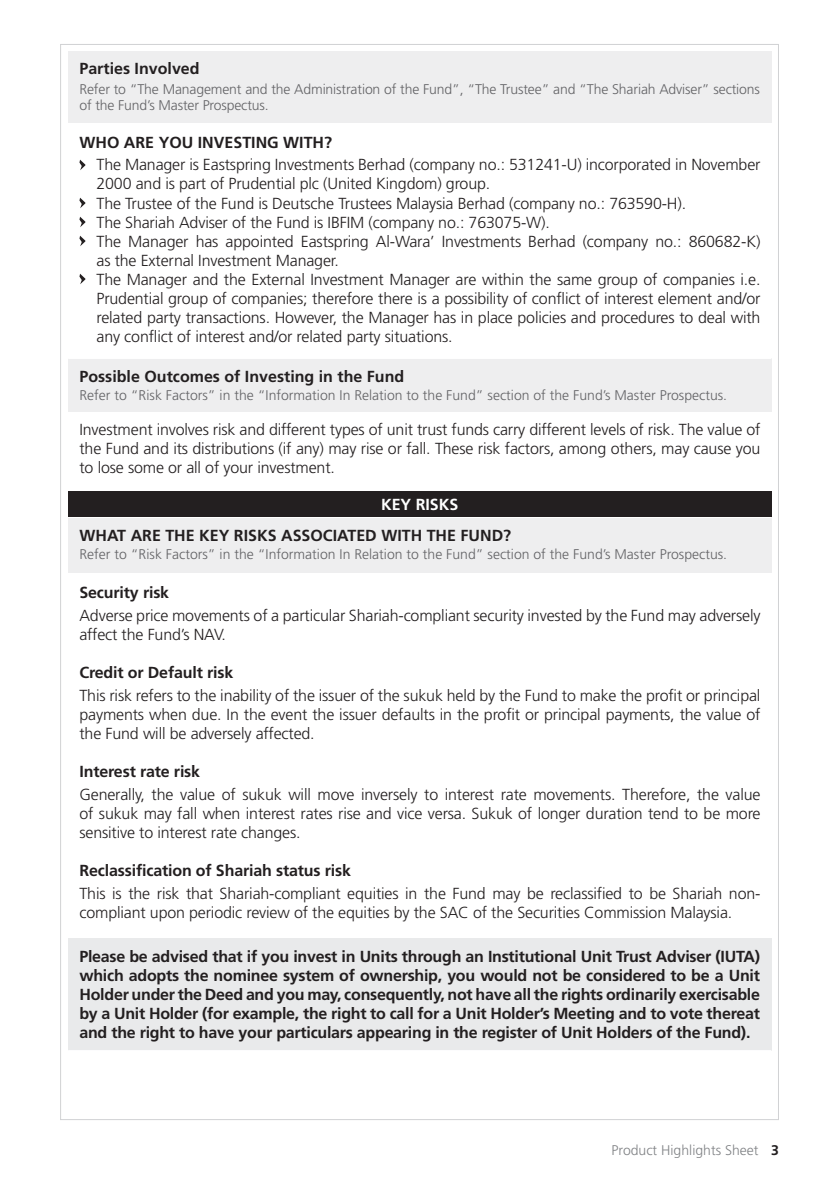
<style>
.page{position:relative;width:840px;height:1191px;background:#fff}
.page>*{position:absolute;margin:0;border:0;box-sizing:border-box;transform-origin:0 0}
.t1{font:300 16px/19px "Frutiger";letter-spacing:-.01em;color:#231f20;text-align:justify}
.t2{font:700 16px/19px "Frutiger";letter-spacing:-.01em;color:#231f20;text-align:justify}
.t3{font:700 16px "Frutiger";color:#fff}
.t4{font:300 14px/16px "Frutiger";color:#636366}
.t5{font:300 14px "Frutiger";color:#808285}
.s1{font-weight:700;color:#231f20}
</style>
<div class="page">
<div style="left:68px;top:51px;width:703px;height:72px;background:#eeeeef"></div>
<svg style="left:79px;top:159px;width:6px;height:11px"></svg>
<svg style="left:79px;top:197px;width:6px;height:11px"></svg>
<svg style="left:79px;top:216px;width:6px;height:11px"></svg>
<svg style="left:79px;top:235px;width:6px;height:11px"></svg>
<svg style="left:79px;top:273px;width:6px;height:11px"></svg>
<div style="left:68px;top:358px;width:703px;height:54px;background:#eeeeef"></div>
<hr style="left:68px;top:358px;width:703px;height:1px;background:#fff">
<div style="left:68px;top:491px;width:703px;height:26px;background:#231f20"></div>
<div style="left:68px;top:517px;width:703px;height:56px;background:#eeeeef"></div>
<hr style="left:68px;top:517px;width:703px;height:1px;background:#fff">
<div style="left:68px;top:938px;width:703px;height:112px;background:#e9eaeb"></div>
<p class="t2" style="left:79px;top:59px;width:122px">Parties Involved</p>
<p class="t4" style="left:79px;top:81px;width:681px">Refer to “The Management and the Administration of the Fund”, “The Trustee” and “The Shariah Adviser” sections of the Fund’s Master Prospectus.</p>
<p class="t2" style="left:79px;top:133px;width:254px">WHO ARE YOU INVESTING WITH?</p>
<p class="t1" style="left:85px;top:155px;width:676px">The Manager is Eastspring Investments Berhad (company no.: 531241-U) incorporated in November</p>
<p class="t1" style="left:96px;top:174px;width:395px">2000 and is part of Prudential plc (United Kingdom) group.</p>
<p class="t1" style="left:85px;top:193px;width:602px">The Trustee of the Fund is Deutsche Trustees Malaysia Berhad (company no.: 763590-H).</p>
<p class="t1" style="left:85px;top:212px;width:466px">The Shariah Adviser of the Fund is IBFIM (company no.: 763075-W).</p>
<p class="t1" style="left:85px;top:231px;width:676px">The Manager has appointed Eastspring Al-Wara’ Investments Berhad (company no.: 860682-K)</p>
<p class="t1" style="left:96px;top:250px;width:244px">as the External Investment Manager.</p>
<p class="t1" style="left:85px;top:269px;width:676px">The Manager and the External Investment Manager are within the same group of companies i.e.</p>
<p class="t1" style="left:96px;top:288px;width:665px">Prudential group of companies; therefore there is a possibility of conflict of interest element and/or</p>
<p class="t1" style="left:96px;top:307px;width:665px">related party transactions. However, the Manager has in place policies and procedures to deal with</p>
<p class="t1" style="left:96px;top:326px;width:357px">any conflict of interest and/or related party situations.</p>
<p class="t2" style="left:79px;top:366px;width:326px">Possible Outcomes of Investing in the Fund</p>
<p class="t4" style="left:79px;top:387px;width:648px">Refer to “Risk Factors” in the “Information In Relation to the Fund” section of the Fund’s Master Prospectus.</p>
<p class="t1" style="left:79px;top:420px;width:682px">Investment involves risk and different types of unit trust funds carry different levels of risk. The value of the Fund and its distributions (if any) may rise or fall. These risk factors, among others, may cause you to lose some or all of your investment.</p>
<p class="t3" style="left:381px;top:495px;width:79px">KEY RISKS</p>
<p class="t2" style="left:79px;top:525px;width:433px">WHAT ARE THE KEY RISKS ASSOCIATED WITH THE FUND?</p>
<p class="t4" style="left:79px;top:546px;width:648px">Refer to “Risk Factors” in the “Information In Relation to the Fund” section of the Fund’s Master Prospectus.</p>
<p class="t2" style="left:79px;top:583px;width:91px">Security risk</p>
<p class="t1" style="left:79px;top:606px;width:682px">Adverse price movements of a particular Shariah-compliant security invested by the Fund may adversely affect the Fund’s NAV.</p>
<p class="t2" style="left:79px;top:663px;width:155px">Credit or Default risk</p>
<p class="t1" style="left:79px;top:686px;width:682px">This risk refers to the inability of the issuer of the sukuk held by the Fund to make the profit or principal payments when due. In the event the issuer defaults in the profit or principal payments, the value of the Fund will be adversely affected.</p>
<p class="t2" style="left:79px;top:762px;width:122px">Interest rate risk</p>
<p class="t1" style="left:79px;top:785px;width:682px">Generally, the value of sukuk will move inversely to interest rate movements. Therefore, the value of sukuk may fall when interest rates rise and vice versa. Sukuk of longer duration tend to be more sensitive to interest rate changes.</p>
<p class="t2" style="left:79px;top:861px;width:273px">Reclassification of Shariah status risk</p>
<p class="t1" style="left:79px;top:884px;width:682px">This is the risk that Shariah-compliant equities in the Fund may be reclassified to be Shariah non&shy;compliant upon periodic review of the equities by the SAC of the Securities Commission Malaysia.</p>
<p class="t2" style="left:79px;top:946px;width:681px">Please be advised that if you invest in Units through an Institutional Unit Trust Adviser (IUTA) which adopts the nominee system of ownership, you would not be considered to be a Unit Holder under the Deed and you may, consequently, not have all the rights ordinarily exercisable by a Unit Holder (for example, the right to call for a Unit Holder’s Meeting and to vote thereat and the right to have your particulars appearing in the register of Unit Holders of the Fund).</p>
<p class="t5" style="left:611px;top:1142px;width:169px">Product Highlights Sheet <span class="s1">3</span></p>
</div>
